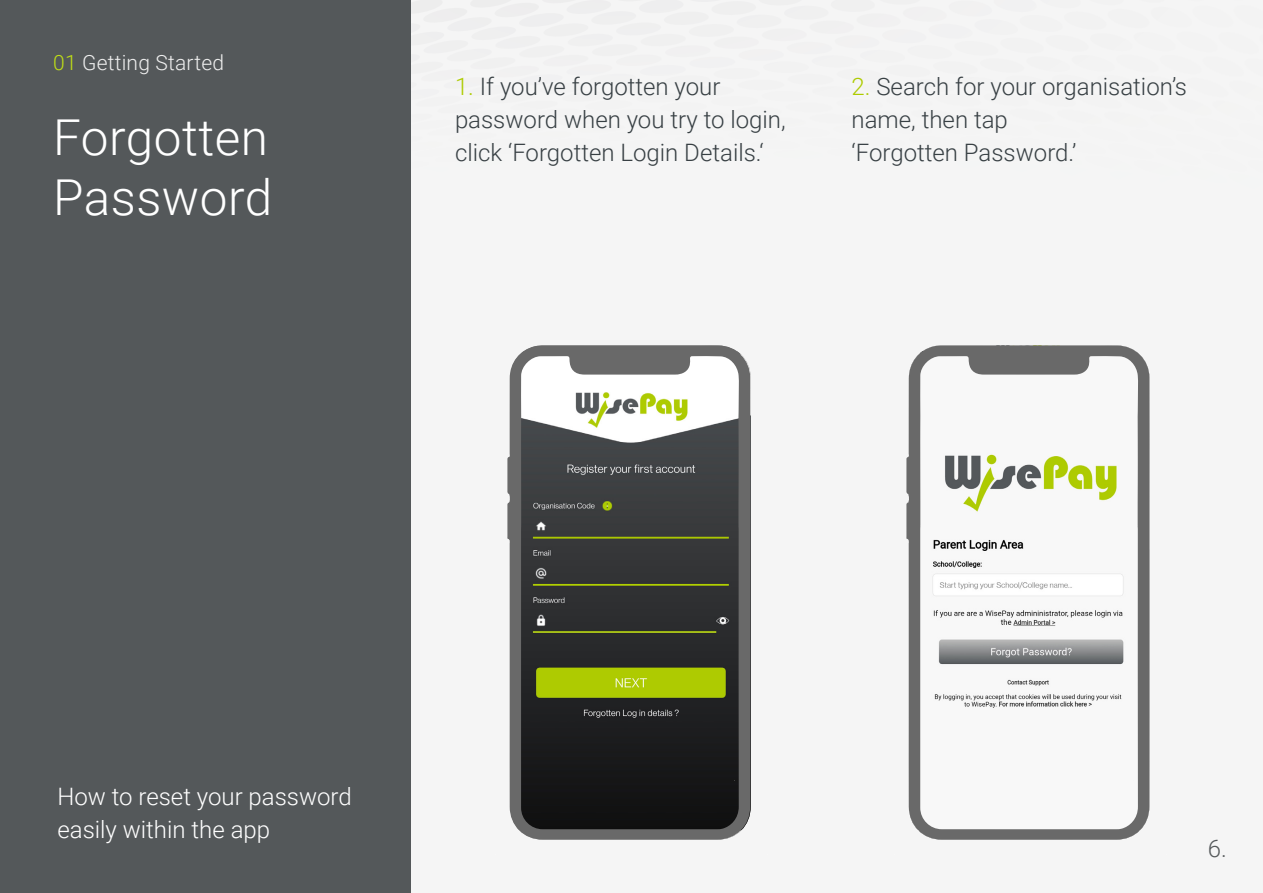
<style>
.page{position:relative;width:1263px;height:893px;background:#f5f5f5}
.page>*{position:absolute;margin:0;border:0;box-sizing:border-box;transform-origin:0 0}
.t1{font:300 49.5px/60px "Roboto";letter-spacing:.01em;color:#fff}
.t2{font:300 24px/33px "Roboto";color:#384044}
.t3{font:300 24px/33px "Roboto";color:#fff}
.t4{font:300 24px "Roboto";color:#54585a}
.t5{font:300 21px "Roboto";letter-spacing:.01em;color:#eee}
.s1{color:#c0df16}
.s2{color:#adcb00}
</style>
<div class="page">
<div style="left:0;top:0;width:410px;height:893px;background:#54585a"></div>
<svg style="left:507px;top:345px;width:243px;height:495px;background:#575a4e"></svg>
<svg style="left:906px;top:345px;width:243px;height:495px"></svg>
<p class="t5" style="left:53px;top:48px;width:172px"><span class="s1">01</span> Getting Started</p>
<h1 class="t1" style="left:53px;top:105px;width:221px">Forgotten<br>Password</h1>
<p class="t2" style="left:455px;top:69px;width:332px"><span class="s2">1.</span> If you’ve forgotten your password when you try to login, click ‘Forgotten Login Details.‘</p>
<p class="t2" style="left:851px;top:69px;width:337px"><span class="s2">2.</span> Search for your organisation’s name, then tap<br>‘Forgotten Password.’</p>
<p class="t3" style="left:57px;top:779px;width:296px">How to reset your password easily within the app</p>
<p class="t4" style="left:1208px;top:832px;width:21px">6.</p>
</div>
